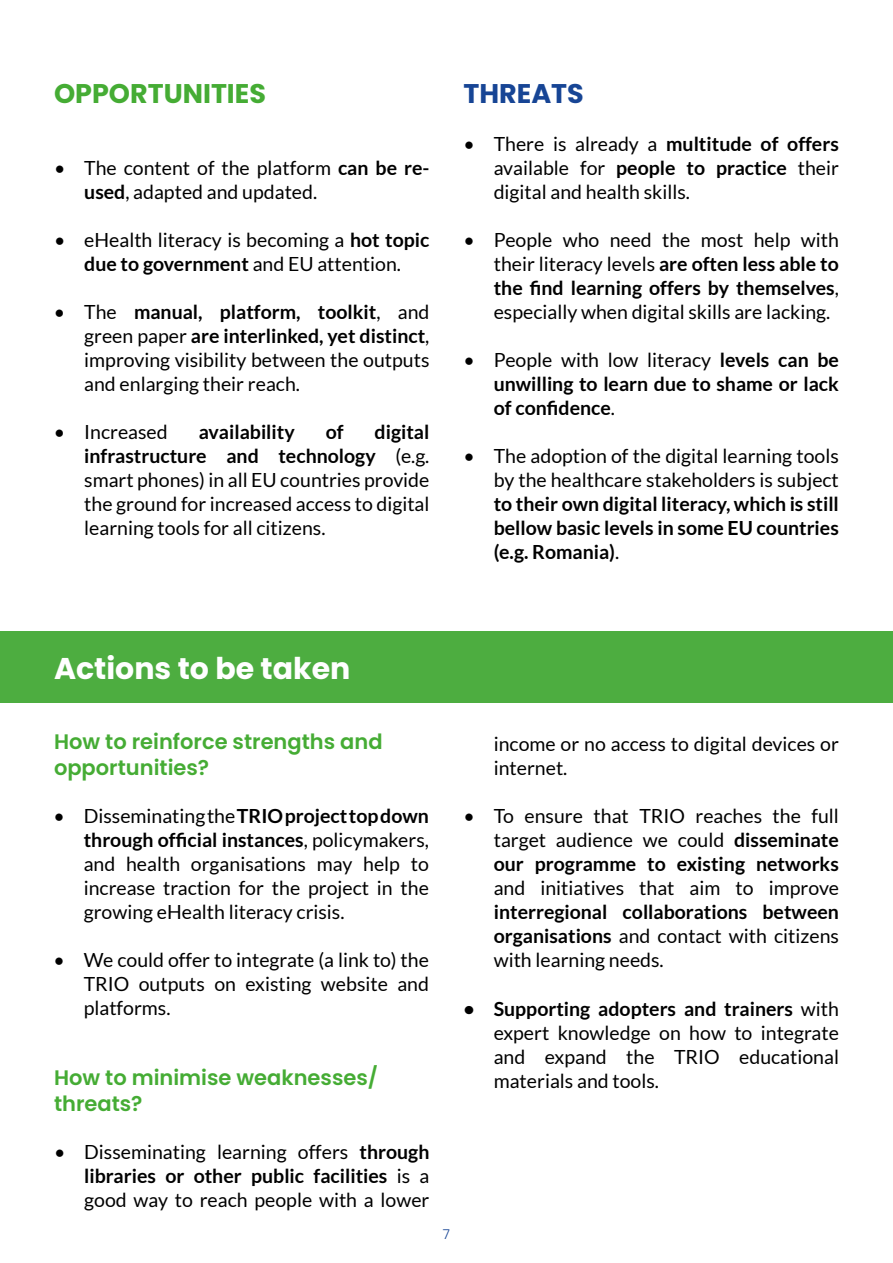
<style>
.page{position:relative;width:893px;height:1263px;background:#fff}
.page>*{position:absolute;margin:0;border:0;box-sizing:border-box;transform-origin:0 0}
.t1{font:700 30px "Poppins";color:#fff}
.t2{font:700 27px "Poppins";color:#45ac34}
.t3{font:700 27px "Poppins";color:#174595}
.t4{font:600 21px/25.2px "Poppins";color:#45ac34}
.t5{font:19.5px/24px "Lato";color:#000;text-align:justify}
.t6{font:700 19.5px/24px "Lato";color:#000;text-align:justify}
.t7{font:300 13.5px "Poppins";color:#174595}
.s1{font-weight:700}
.s2{font-weight:400}
</style>
<div class="page">
<div style="left:1px;top:631px;width:892px;height:72px;background:#4dad40"></div>
<h2 class="t2" style="left:54px;top:78px;width:214px">OPPORTUNITIES</h2>
<h2 class="t3" style="left:463px;top:78px;width:122px">THREATS</h2>
<p class="t5" style="left:84px;top:156px;width:347px;text-indent:-30px">• The content of the platform <span class="s1">can be re&shy;used</span>, adapted and updated.</p>
<p class="t5" style="left:54px;top:228px;width:377px;text-align:center">• eHealth literacy is becoming a <span class="s1">hot topic due to government</span> and EU attention.</p>
<p class="t5" style="left:84px;top:300px;width:347px;text-indent:-30px">• The <span class="s1">manual, platform, toolkit</span>, and green paper <span class="s1">are interlinked, yet distinct</span>, improving visibility between the outputs and enlarging their reach.</p>
<p class="t5" style="left:54px;top:420px;width:115px">• Increased</p>
<p class="t6" style="left:199px;top:420px;width:98px">availability</p>
<p class="t6" style="left:326px;top:420px;width:19px">of</p>
<p class="t5" style="left:84px;top:420px;width:347px;text-indent:290px"><span class="s1">digital infrastructure and technology</span> (e.g. smart phones) in all EU countries provide the ground for increased access to digital learning tools for all citizens.</p>
<p class="t5" style="left:494px;top:132px;width:347px;text-indent:-30px">• There is already a <span class="s1">multitude of offers </span>available for <span class="s1">people to practice</span> their digital and health skills.</p>
<p class="t5" style="left:494px;top:228px;width:347px;text-indent:-30px">• People who need the most help with their literacy levels <span class="s1">are often less able to the find learning offers by themselves</span>, especially when digital skills are lacking.</p>
<p class="t6" style="left:494px;top:348px;width:347px;text-indent:-30px"><span class="s2">• People with low literacy</span> levels can be unwilling to learn due to shame or lack of confidence<span class="s2">.</span></p>
<p class="t5" style="left:463px;top:444px;width:377px;text-align:right">• The adoption of the digital learning tools by the healthcare stakeholders is subject</p>
<p class="t6" style="left:494px;top:492px;width:347px">to their own digital literacy, which is still bellow basic levels in some EU countries (e.g. Romania)<span class="s2">.</span></p>
<h1 class="t1" style="left:54px;top:651px;width:298px">Actions to be taken</h1>
<p class="t4" style="left:54px;top:729px;width:330px">How to reinforce strengths and opportunities?</p>
<p class="t5" style="left:84px;top:804px;width:347px;text-indent:-30px">• Disseminating the <span class="s1">TRIO project top down through official instances</span>, policymakers, and health organisations may help to increase traction for the project in the growing eHealth literacy crisis.</p>
<p class="t5" style="left:84px;top:948px;width:347px;text-indent:-30px">• We could offer to integrate (a link to) the TRIO outputs on existing website and platforms.</p>
<p class="t4" style="left:54px;top:1066px;width:326px">How to minimise weaknesses/ threats?</p>
<p class="t5" style="left:84px;top:1140px;width:347px;text-indent:-30px">• Disseminating learning offers <span class="s1">through libraries or other public facilities</span> is a good way to reach people with a lower</p>
<p class="t7" style="left:443px;top:1227px;width:9px">7</p>
<p class="t5" style="left:494px;top:732px;width:347px">income or no access to digital devices or internet.</p>
<p class="t5" style="left:494px;top:804px;width:347px;text-indent:-30px">• To ensure that TRIO reaches the full target audience we could <span class="s1">disseminate our programme to existing networks</span></p>
<p class="t5" style="left:494px;top:876px;width:347px">and initiatives that aim to improve</p>
<p class="t6" style="left:494px;top:900px;width:347px">interregional collaborations between organisations <span class="s2">and contact with citizens with learning needs.</span></p>
<p class="t5" style="left:494px;top:996px;width:347px;text-indent:-30px"><span class="s1">• Supporting adopters and trainers</span> with expert knowledge on how to integrate and expand the TRIO educational materials and tools.</p>
</div>
